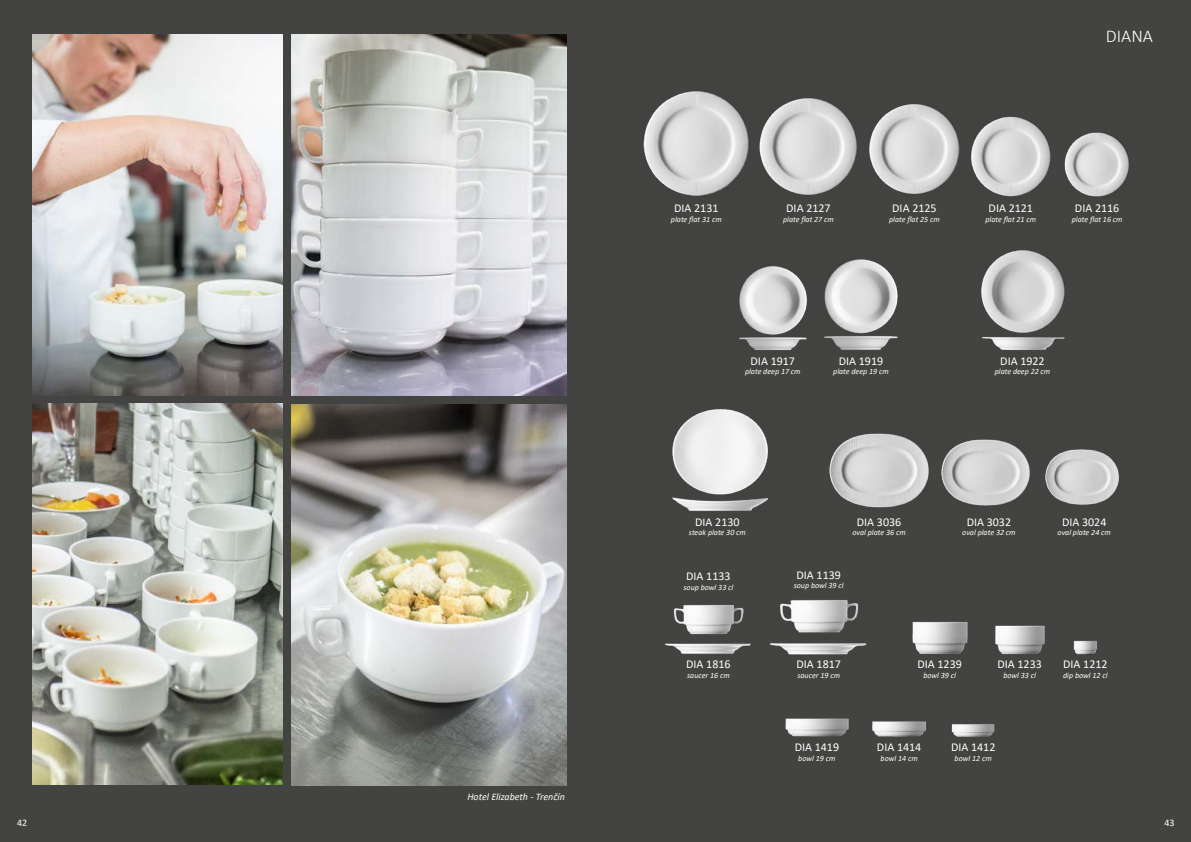
<style>
.page{position:relative;width:1191px;height:842px;background:#fff}
.page>*{position:absolute;margin:0;border:0;box-sizing:border-box;transform-origin:0 0}
.t1{font:300 18px "Calibri";color:#fff}
.t2{font:12px "Calibri";color:#fff}
.t3{font:italic 10px "Calibri";color:#fff}
.t4{font:10px "Calibri";color:#fff}
.t5{font:italic 8px "Calibri";color:#fff}
</style>
<div class="page">
<div style="left:0;top:0;width:595px;height:842px;background:#434341"></div>
<img style="left:33px;top:35px;width:249px;height:360px">
<img style="left:33px;top:404px;width:249px;height:380px">
<img style="left:291px;top:405px;width:275px;height:380px">
<img style="left:291px;top:35px;width:275px;height:360px">
<div style="left:595px;top:0;width:596px;height:842px;background:#434341"></div>
<img style="left:643px;top:91px;width:106px;height:105px">
<img style="left:739px;top:266px;width:68px;height:84px">
<img style="left:824px;top:259px;width:74px;height:91px">
<img style="left:981px;top:250px;width:84px;height:100px">
<img style="left:672px;top:409px;width:96px;height:102px">
<img style="left:829px;top:433px;width:100px;height:75px">
<img style="left:941px;top:439px;width:89px;height:67px">
<img style="left:1045px;top:449px;width:74px;height:56px">
<img style="left:759px;top:98px;width:98px;height:97px">
<img style="left:869px;top:104px;width:91px;height:90px">
<img style="left:971px;top:116px;width:80px;height:81px">
<img style="left:1064px;top:132px;width:65px;height:65px">
<img style="left:664px;top:605px;width:87px;height:49px">
<img style="left:770px;top:600px;width:97px;height:55px">
<img style="left:785px;top:718px;width:64px;height:19px">
<img style="left:872px;top:721px;width:54px;height:16px">
<img style="left:951px;top:724px;width:44px;height:13px">
<img style="left:912px;top:621px;width:56px;height:33px">
<img style="left:995px;top:625px;width:50px;height:30px">
<img style="left:1073px;top:640px;width:24px;height:15px">
<p class="t3" style="left:467px;top:790px;width:99px">Hotel Elizabeth - Trenčín</p>
<h1 class="t1" style="left:1106px;top:25px;width:49px">DIANA</h1>
<h2 class="t2" style="left:674px;top:200px;width:46px">DIA 2131</h2>
<p class="t5" style="left:671px;top:214px;width:52px">plate flat 31 cm</p>
<h2 class="t2" style="left:786px;top:200px;width:46px">DIA 2127</h2>
<p class="t5" style="left:783px;top:214px;width:52px">plate flat 27 cm</p>
<h2 class="t2" style="left:892px;top:200px;width:46px">DIA 2125</h2>
<p class="t5" style="left:889px;top:214px;width:52px">plate flat 25 cm</p>
<h2 class="t2" style="left:988px;top:200px;width:46px">DIA 2121</h2>
<p class="t5" style="left:985px;top:214px;width:52px">plate flat 21 cm</p>
<h2 class="t2" style="left:1075px;top:200px;width:46px">DIA 2116</h2>
<p class="t5" style="left:1071px;top:214px;width:52px">plate flat 16 cm</p>
<h2 class="t2" style="left:750px;top:352px;width:46px">DIA 1917</h2>
<p class="t5" style="left:745px;top:366px;width:57px">plate deep 17 cm</p>
<h2 class="t2" style="left:838px;top:352px;width:46px">DIA 1919</h2>
<p class="t5" style="left:833px;top:366px;width:57px">plate deep 19 cm</p>
<h2 class="t2" style="left:1000px;top:352px;width:46px">DIA 1922</h2>
<p class="t5" style="left:994px;top:366px;width:57px">plate deep 22 cm</p>
<h2 class="t2" style="left:695px;top:513px;width:46px">DIA 2130</h2>
<p class="t5" style="left:689px;top:527px;width:58px">steak plate 30 cm</p>
<h2 class="t2" style="left:857px;top:513px;width:46px">DIA 3036</h2>
<p class="t5" style="left:852px;top:527px;width:55px">oval plate 36 cm</p>
<h2 class="t2" style="left:966px;top:513px;width:46px">DIA 3032</h2>
<p class="t5" style="left:962px;top:527px;width:55px">oval plate 32 cm</p>
<h2 class="t2" style="left:1062px;top:513px;width:46px">DIA 3024</h2>
<p class="t5" style="left:1057px;top:527px;width:55px">oval plate 24 cm</p>
<h2 class="t2" style="left:686px;top:568px;width:46px">DIA 1133</h2>
<p class="t5" style="left:683px;top:581px;width:51px">soup bowl 33 cl</p>
<h2 class="t2" style="left:796px;top:566px;width:46px">DIA 1139</h2>
<p class="t5" style="left:793px;top:580px;width:51px">soup bowl 39 cl</p>
<h2 class="t2" style="left:686px;top:656px;width:46px">DIA 1816</h2>
<p class="t5" style="left:687px;top:670px;width:44px">saucer 16 cm</p>
<h2 class="t2" style="left:796px;top:656px;width:46px">DIA 1817</h2>
<p class="t5" style="left:797px;top:670px;width:44px">saucer 19 cm</p>
<h2 class="t2" style="left:917px;top:656px;width:46px">DIA 1239</h2>
<p class="t5" style="left:923px;top:670px;width:34px">bowl 39 cl</p>
<h2 class="t2" style="left:997px;top:656px;width:46px">DIA 1233</h2>
<p class="t5" style="left:1003px;top:670px;width:34px">bowl 33 cl</p>
<h2 class="t2" style="left:1063px;top:656px;width:46px">DIA 1212</h2>
<p class="t5" style="left:1063px;top:670px;width:46px">dip bowl 12 cl</p>
<h2 class="t2" style="left:794px;top:739px;width:46px">DIA 1419</h2>
<p class="t5" style="left:798px;top:752px;width:39px">bowl 19 cm</p>
<h2 class="t2" style="left:877px;top:739px;width:46px">DIA 1414</h2>
<p class="t5" style="left:880px;top:752px;width:39px">bowl 14 cm</p>
<h2 class="t2" style="left:951px;top:739px;width:46px">DIA 1412</h2>
<p class="t5" style="left:954px;top:752px;width:39px">bowl 12 cm</p>
<p class="t4" style="left:17px;top:815px;width:12px">42</p>
<p class="t4" style="left:1164px;top:815px;width:12px">43</p>
</div>
